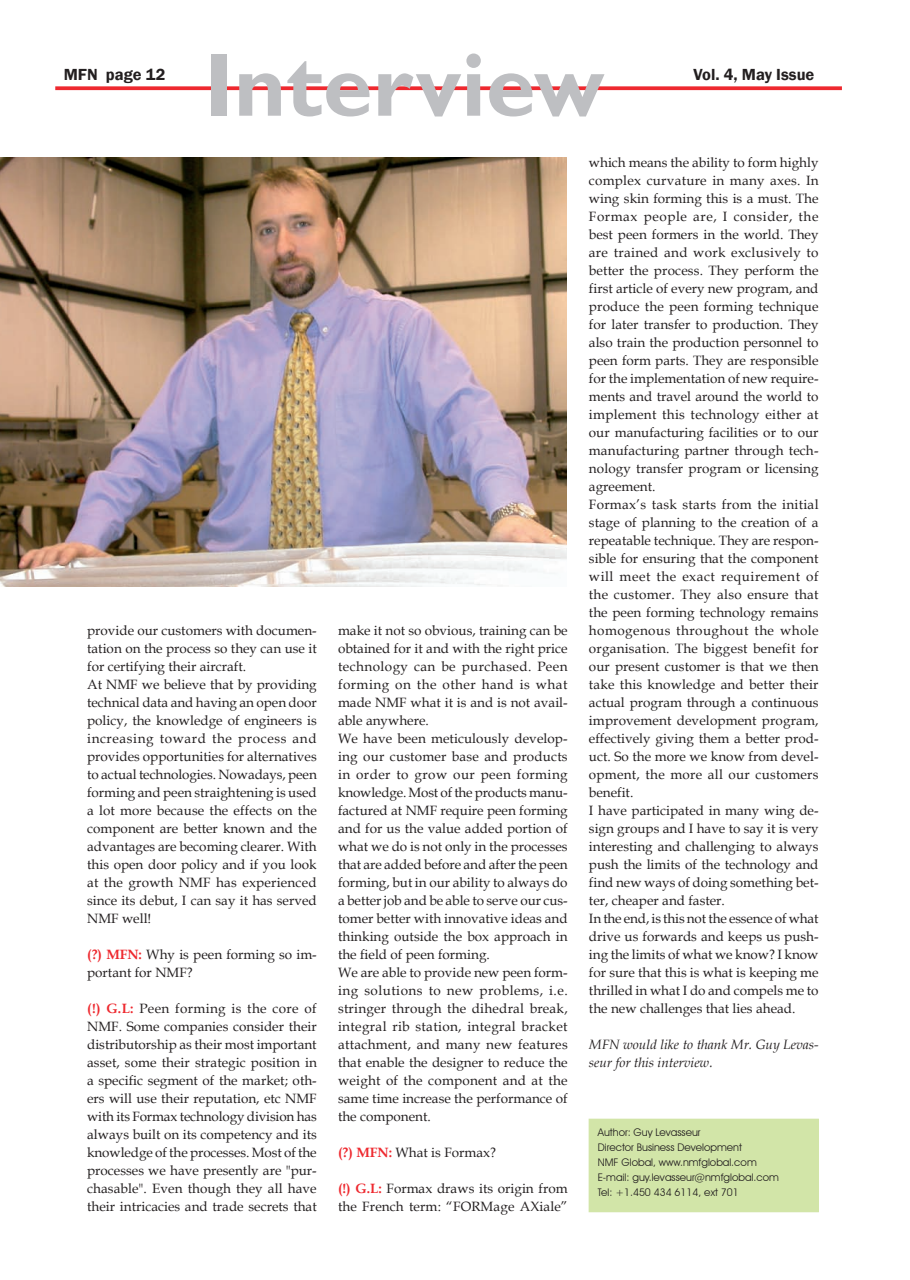
<style>
.page{position:relative;width:910px;height:1280px;background:#fff}
.page>*{position:absolute;margin:0;border:0;box-sizing:border-box;transform-origin:0 0}
.t1{font:700 90px "Gill Sans";color:#bebfc2}
.page-no{font:600 16.5px "Franklin Gothic";color:#231f20}
.Fliesstext-New{font:13.5px/18px "Book Antiqua";color:#231f20;text-align:justify}
.Fliesstext-New-2{font:italic 13.5px/18px "Book Antiqua";color:#231f20}
.For_Information{font:10.5px "Avant Garde IT Cby BT";color:#231f20}
.s1{font-weight:700;color:#ee292f}
</style>
<div class="page">
<svg style="left:55px;top:86px;width:787px;height:4px;background:#ef3c41"></svg>
<img style="left:0;top:158px;width:567px;height:429px">
<div style="left:589px;top:1119px;width:229px;height:93px;background:#d2e5a8"></div>
<p class="t1" style="left:204px;top:31px;width:402px">Interview</p>
<p class="page-no" style="left:64px;top:64px;width:103px">MFN page 12</p>
<p class="page-no" style="left:694px;top:64px;width:122px">Vol. 4, May Issue</p>
<p class="Fliesstext-New" style="left:87px;top:621px;width:231px">provide our customers with documen&shy;tation on the process so they can use it for certifying their aircraft.</p>
<p class="Fliesstext-New" style="left:87px;top:675px;width:231px">At NMF we believe that by providing technical data and having an open door policy, the knowledge of engineers is increasing toward the process and provides opportunities for alternatives to actual technologies. Nowadays, peen forming and peen straightening is used a lot more because the effects on the component are better known and the advantages are becoming clearer. With this open door policy and if you look at the growth NMF has experienced since its debut, I can say it has served NMF well!</p>
<p class="Fliesstext-New" style="left:87px;top:945px;width:231px"><span class="s1">(?) MFN:</span> Why is peen forming so im&shy;portant for NMF?</p>
<p class="Fliesstext-New" style="left:87px;top:999px;width:231px"><span class="s1">(!) G.L:</span> Peen forming is the core of NMF. Some companies consider their distributorship as their most important asset, some their strategic position in a specific segment of the market; oth&shy;ers will use their reputation, etc NMF with its Formax technology division has always built on its competency and its knowledge of the processes. Most of the processes we have presently are "pur&shy;chasable". Even though they all have their intricacies and trade secrets that</p>
<p class="Fliesstext-New" style="left:338px;top:621px;width:231px">make it not so obvious, training can be obtained for it and with the right price technology can be purchased. Peen forming on the other hand is what made NMF what it is and is not avail&shy;able anywhere.</p>
<p class="Fliesstext-New" style="left:338px;top:729px;width:231px">We have been meticulously develop&shy;ing our customer base and products in order to grow our peen forming knowledge. Most of the products manu&shy;factured at NMF require peen forming and for us the value added portion of what we do is not only in the processes that are added before and after the peen forming, but in our ability to always do a better job and be able to serve our cus&shy;tomer better with innovative ideas and thinking outside the box approach in the field of peen forming.</p>
<p class="Fliesstext-New" style="left:338px;top:963px;width:231px">We are able to provide new peen form&shy;ing solutions to new problems, i.e. stringer through the dihedral break, integral rib station, integral bracket attachment, and many new features that enable the designer to reduce the weight of the component and at the same time increase the performance of the component.</p>
<p class="Fliesstext-New" style="left:338px;top:1143px;width:160px"><span class="s1">(?) MFN:</span> What is Formax?</p>
<p class="Fliesstext-New" style="left:338px;top:1179px;width:231px"><span class="s1">(!) G.L:</span> Formax draws its origin from the French term: “FORMage AXiale”</p>
<p class="Fliesstext-New" style="left:589px;top:153px;width:231px">which means the ability to form highly complex curvature in many axes. In wing skin forming this is a must. The Formax people are, I consider, the best peen formers in the world. They are trained and work exclusively to better the process. They perform the first article of every new program, and produce the peen forming technique for later transfer to production. They also train the production personnel to peen form parts. They are responsible for the implementation of new require&shy;ments and travel around the world to implement this technology either at our manufacturing facilities or to our manufacturing partner through tech&shy;nology transfer program or licensing agreement.</p>
<p class="Fliesstext-New" style="left:589px;top:495px;width:231px">Formax’s task starts from the initial stage of planning to the creation of a repeatable technique. They are respon&shy;sible for ensuring that the component will meet the exact requirement of the customer. They also ensure that the peen forming technology remains homogenous throughout the whole organisation. The biggest benefit for our present customer is that we then take this knowledge and better their actual program through a continuous improvement development program, effectively giving them a better prod&shy;uct. So the more we know from devel&shy;opment, the more all our customers benefit.</p>
<p class="Fliesstext-New" style="left:589px;top:801px;width:231px">I have participated in many wing de&shy;sign groups and I have to say it is very interesting and challenging to always push the limits of the technology and find new ways of doing something bet&shy;ter, cheaper and faster.</p>
<p class="Fliesstext-New" style="left:589px;top:909px;width:231px">In the end, is this not the essence of what drive us forwards and keeps us push&shy;ing the limits of what we know? I know for sure that this is what is keeping me thrilled in what I do and compels me to the new challenges that lies ahead.</p>
<p class="Fliesstext-New-2" style="left:589px;top:1035px;width:231px">MFN would like to thank Mr. Guy Levas&shy;seur for this interview.</p>
<p class="For_Information" style="left:598px;top:1126px;width:104px">Author: Guy Levasseur</p>
<p class="For_Information" style="left:598px;top:1141px;width:146px">Director Business Development</p>
<p class="For_Information" style="left:598px;top:1156px;width:160px">NMF Global, www.nmfglobal.com</p>
<p class="For_Information" style="left:598px;top:1171px;width:183px">E-mail: guy.levasseur@nmfglobal.com</p>
<p class="For_Information" style="left:598px;top:1186px;width:142px">Tel: +1.450 434 6114, ext 701</p>
</div>
